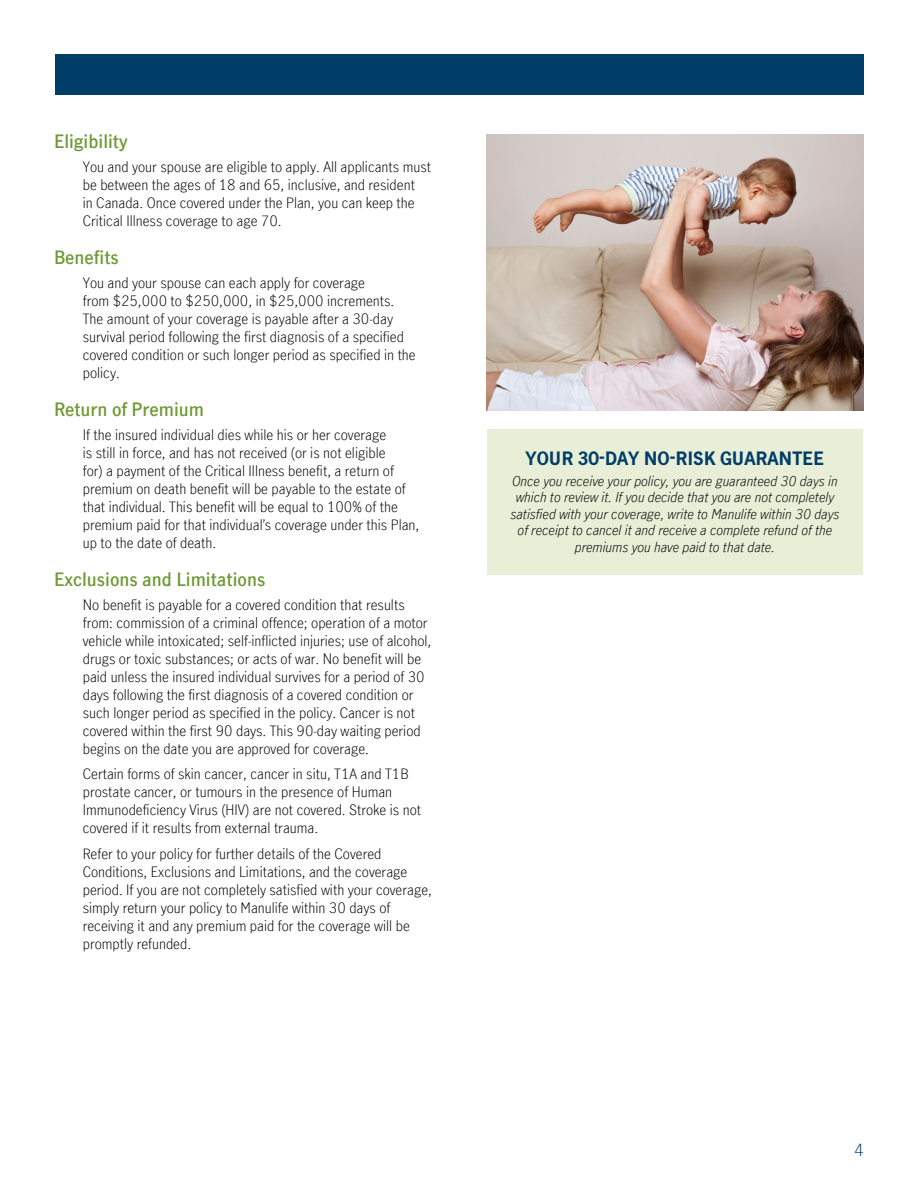
<style>
.page{position:relative;width:918px;height:1188px;background:#fff}
.page>*{position:absolute;margin:0;border:0;box-sizing:border-box;transform-origin:0 0}
.Green_Subhead{font:600 18px "Manulife JH Sans Optimized";color:#6e9934}
.t1{font:700 18px "Manulife JH Sans Optimized";color:#003e69}
.t2{font:300 16.5px "Manulife JH Sans Optimized";color:#003e69}
.Green_Subhead-2{font:300 14.25px/18px "Manulife JH Sans Optimized";color:#000}
.t3{font:italic 300 13.5px/16.5px "Manulife JH Sans Optimized";color:#000;text-align:center}
</style>
<div class="page">
<div style="left:56px;top:54px;width:808px;height:40px;background:#003e69"></div>
<div style="left:487px;top:429px;width:375px;height:146px;background:#e9eed7"></div>
<img style="left:486px;top:135px;width:378px;height:275px">
<h2 class="Green_Subhead" style="left:54px;top:129px;width:75px">Eligibility</h2>
<h2 class="Green_Subhead-2" style="left:83px;top:157px;width:350px">You and your spouse are eligible to apply. All applicants must be between the ages of 18 and 65, inclusive, and resident<br>in Canada. Once covered under the Plan, you can keep the Critical Illness coverage to age 70.</h2>
<h2 class="Green_Subhead" style="left:54px;top:245px;width:66px">Benefits</h2>
<h2 class="Green_Subhead-2" style="left:83px;top:273px;width:335px">You and your spouse can each apply for coverage<br>from $25,000 to $250,000, in $25,000 increments.<br>The amount of your coverage is payable after a 30-day survival period following the first diagnosis of a specified covered condition or such longer period as specified in the policy.</h2>
<h2 class="Green_Subhead" style="left:54px;top:397px;width:152px">Return of Premium</h2>
<h2 class="Green_Subhead-2" style="left:83px;top:425px;width:338px">If the insured individual dies while his or her coverage<br>is still in force, and has not received (or is not eligible<br>for) a payment of the Critical Illness benefit, a return of premium on death benefit will be payable to the estate of that individual. This benefit will be equal to 100% of the premium paid for that individual’s coverage under this Plan, up to the date of death.</h2>
<h2 class="Green_Subhead" style="left:54px;top:568px;width:213px">Exclusions and Limitations</h2>
<h2 class="Green_Subhead-2" style="left:83px;top:595px;width:350px">No benefit is payable for a covered condition that results from: commission of a criminal offence; operation of a motor vehicle while intoxicated; self-inflicted injuries; use of alcohol, drugs or toxic substances; or acts of war. No benefit will be paid unless the insured individual survives for a period of 30 days following the first diagnosis of a covered condition or such longer period as specified in the policy. Cancer is not covered within the first 90 days. This 90-day waiting period begins on the date you are approved for coverage.</h2>
<h2 class="Green_Subhead-2" style="left:83px;top:765px;width:340px">Certain forms of skin cancer, cancer in situ, T1A and T1B prostate cancer, or tumours in the presence of Human Immunodeficiency Virus (HIV) are not covered. Stroke is not covered if it results from external trauma.</h2>
<h2 class="Green_Subhead-2" style="left:83px;top:844px;width:351px">Refer to your policy for further details of the Covered Conditions, Exclusions and Limitations, and the coverage period. If you are not completely satisfied with your coverage, simply return your policy to Manulife within 30 days of receiving it and any premium paid for the coverage will be promptly refunded.</h2>
<p class="t1" style="left:526px;top:446px;width:300px">YOUR 30-DAY NO-RISK GUARANTEE</p>
<p class="t3" style="left:510px;top:472px;width:331px">Once you receive your policy, you are guaranteed 30 days in which to review it. If you decide that you are not completely satisfied with your coverage, write to Manulife within 30 days of receipt to cancel it and receive a complete refund of the premiums you have paid to that date.</p>
<p class="t2" style="left:854px;top:1138px;width:11px">4</p>
</div>
